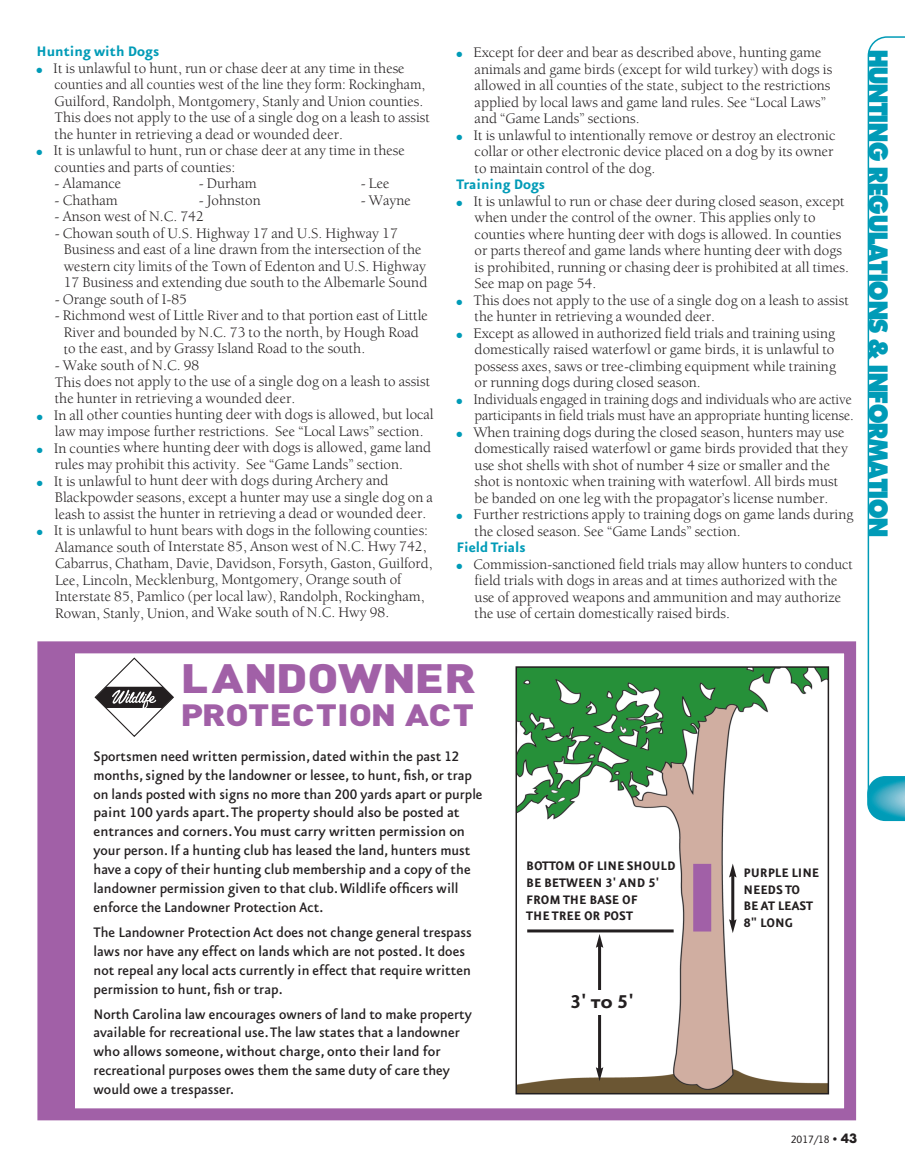
<style>
.page{position:relative;width:905px;height:1175px;background:#fff}
.page>*{position:absolute;margin:0;border:0;box-sizing:border-box;transform-origin:0 0}
.t1{font:900 40.5px "DIN";color:#a160a7;scale:1.2 1}
.t2{font:900 30.3px "DIN";color:#a160a7;scale:1.2 1}
.t3{font:800 27px "Intrepid";color:#009bb7;scale:.9 1}
.t4{font:22.2px "Eureka Sans Bold Caps";color:#231f20}
.t5{font:500 16.5px/18.9px "Eureka Sans";color:#231f20}
.t6{font:700 16.5px "Eureka Sans";color:#009bb7}
.t7{font:15px/16.5px "Berkeley Std";color:#231f20}
.t8{font:15px/16.5px "Berkeley Std";color:#231f20;text-align:right;scale:.96 1}
.t9{font:700 14.85px/16.6px "Eureka Sans";color:#231f20}
.t10{font:12.75px "Eureka Sans Regular Caps";color:#231f20}
.s1{color:#009bb7}
.s2{font-family:"Eureka Sans Medium Caps";font-weight:400}
.s3{font-family:"Eureka Sans Bold Caps";font-weight:400}
.s4{font-family:"Berkeley Std"}
.s5{font-family:"Intrepid";font-weight:700;font-size:13.5px}
</style>
<div class="page">
<svg style="left:867px;top:36px;width:37px;height:785px"></svg>
<div style="left:37px;top:641px;width:819px;height:479px;border:12px solid #a160a7"></div>
<img style="left:518px;top:669px;width:308px;height:422px">
<div style="left:515px;top:666px;width:314px;height:428px;border:2px solid #231f20"></div>
<hr style="left:527px;top:929px;width:146px;height:3px;background:#231f20">
<div style="left:693px;top:863px;width:18px;height:68px;background:#a160a7"></div>
<hr style="left:731px;top:874px;width:3px;height:48px;background:#231f20">
<svg style="left:729px;top:863px;width:7px;height:14px"></svg>
<svg style="left:729px;top:919px;width:7px;height:14px"></svg>
<hr style="left:598px;top:945px;width:3px;height:124px;background:#231f20">
<svg style="left:596px;top:934px;width:7px;height:13px"></svg>
<svg style="left:596px;top:1067px;width:7px;height:14px"></svg>
<div style="left:553px;top:990px;width:94px;height:24px;background:#fff"></div>
<div style="left:45px;top:647px;width:29px;height:466px;background:#a160a7"></div>
<svg style="left:94px;top:657px;width:80px;height:80px"></svg>
<p class="t6" style="left:36px;top:43px;width:124px">Hunting with Dogs</p>
<p class="t7" style="left:54px;top:61px;width:377px;text-indent:-18px"><span class="s1">●</span> It is unlawful to hunt, run or chase deer at any time in these counties and all counties west of the line they form: Rockingham, Guilford, Randolph, Montgomery, Stanly and Union counties.<br>This does not apply to the use of a single dog on a leash to assist the hunter in retrieving a dead or wounded deer.</p>
<p class="t7" style="left:55px;top:143px;width:352px;text-indent:-18px"><span class="s1">●</span> It is unlawful to hunt, run or chase deer at any time in these counties and parts of counties:</p>
<p class="t7" style="left:55px;top:177px;width:68px">- Alamance</p>
<p class="t7" style="left:199px;top:176px;width:60px">- Durham</p>
<p class="t7" style="left:361px;top:176px;width:30px">- Lee</p>
<p class="t7" style="left:55px;top:193px;width:65px">- Chatham</p>
<p class="t7" style="left:199px;top:193px;width:63px">- Johnston</p>
<p class="t7" style="left:361px;top:193px;width:52px">- Wayne</p>
<p class="t7" style="left:55px;top:210px;width:151px">- Anson west of N.C. 742</p>
<p class="t7" style="left:64px;top:226px;width:365px;text-indent:-9px">- Chowan south of U.S. Highway 17 and U.S. Highway 17<br>Business and east of a line drawn from the intersection of the western city limits of the Town of Edenton and U.S. Highway 17 Business and extending due south to the Albemarle Sound</p>
<p class="t7" style="left:55px;top:292px;width:134px">- Orange south of I-85</p>
<p class="t7" style="left:64px;top:308px;width:366px;text-indent:-9px">- Richmond west of Little River and to that portion east of Little<br>River and bounded by N.C. 73 to the north, by Hough Road to the east, and by Grassy Island Road to the south.</p>
<p class="t7" style="left:55px;top:358px;width:377px">- Wake south of N.C. 98<br>This does not apply to the use of a single dog on a leash to assist the hunter in retrieving a wounded deer.</p>
<p class="t7" style="left:37px;top:407px;width:398px;text-align:center"><span class="s1">●</span> In all other counties hunting deer with dogs is allowed, but local law may impose further restrictions. See “Local Laws” section.</p>
<p class="t7" style="left:55px;top:440px;width:378px;text-indent:-18px"><span class="s1">●</span> In counties where hunting deer with dogs is allowed, game land rules may prohibit this activity. See “Game Lands” section.</p>
<p class="t7" style="left:55px;top:473px;width:379px;text-indent:-18px"><span class="s1">●</span> It is unlawful to hunt deer with dogs during Archery and<br>Blackpowder seasons, except a hunter may use a single dog on a leash to assist the hunter in retrieving a dead or wounded deer.</p>
<p class="t7" style="left:55px;top:523px;width:379px;text-indent:-18px"><span class="s1">●</span> It is unlawful to hunt bears with dogs in the following counties:<br>Alamance south of Interstate 85, Anson west of N.C. Hwy 742, Cabarrus, Chatham, Davie, Davidson, Forsyth, Gaston, Guilford, Lee, Lincoln, Mecklenburg, Montgomery, Orange south of Interstate 85, Pamlico (per local law), Randolph, Rockingham, Rowan, Stanly, Union, and Wake south of N.C. Hwy 98.</p>
<p class="t7" style="left:474px;top:45px;width:359px;text-indent:-18px"><span class="s1">●</span> Except for deer and bear as described above, hunting game animals and game birds (except for wild turkey) with dogs is allowed in all counties of the state, subject to the restrictions applied by local laws and game land rules. See “Local Laws” and “Game Lands” sections.</p>
<p class="t7" style="left:474px;top:128px;width:362px;text-indent:-18px"><span class="s1">●</span> It is unlawful to intentionally remove or destroy an electronic collar or other electronic device placed on a dog by its owner to maintain control of the dog.</p>
<p class="t6" style="left:456px;top:176px;width:90px">Training Dogs</p>
<p class="t7" style="left:474px;top:194px;width:376px;text-indent:-18px"><span class="s1">●</span> It is unlawful to run or chase deer during closed season, except when under the control of the owner. This applies only to counties where hunting deer with dogs is allowed. In counties or parts thereof and game lands where hunting deer with dogs is prohibited, running or chasing deer is prohibited at all times.<br>See map on page 54.</p>
<p class="t7" style="left:474px;top:293px;width:375px;text-indent:-18px"><span class="s1">●</span> This does not apply to the use of a single dog on a leash to assist the hunter in retrieving a wounded deer.</p>
<p class="t7" style="left:474px;top:326px;width:363px;text-align:justify;text-indent:-18px"><span class="s1">●</span> Except as allowed in authorized field trials and training using domestically raised waterfowl or game birds, it is unlawful to possess axes, saws or tree-climbing equipment while training or running dogs during closed season.</p>
<p class="t8" style="left:456px;top:392px;width:415px"><span class="s1">●</span> Individuals engaged in training dogs and individuals who are active participants in field trials must have an appropriate hunting license.</p>
<p class="t7" style="left:474px;top:425px;width:375px;text-indent:-18px"><span class="s1">●</span> When training dogs during the closed season, hunters may use domestically raised waterfowl or game birds provided that they use shot shells with shot of number 4 size or smaller and the shot is nontoxic when training with waterfowl. All birds must be banded on one leg with the propagator’s license number.</p>
<p class="t7" style="left:474px;top:507px;width:380px;text-indent:-18px"><span class="s1">●</span> Further restrictions apply to training dogs on game lands during the closed season. See “Game Lands” section.</p>
<p class="t6" style="left:456px;top:539px;width:71px">Field Trials</p>
<p class="t7" style="left:474px;top:557px;width:380px;text-indent:-18px"><span class="s1">●</span> Commission-sanctioned field trials may allow hunters to conduct field trials with dogs in areas and at times authorized with the use of approved weapons and ammunition and may authorize the use of certain domestically raised birds.</p>
<h3 class="t3" style="left:894px;top:50px;width:543px;rotate:90deg">HUNTING REGULATIONS &amp; INFORMATION</h3>
<h1 class="t1" style="left:180px;top:655px;width:248px">LANDOWNER</h1>
<h2 class="t2" style="left:180px;top:698px;width:246px">PROTECTION ACT</h2>
<p class="t5" style="left:94px;top:745px;width:390px">Sportsmen need written permission, dated within the past <span class="s2">12 </span>months,signed by the landowner or lessee,to hunt, fish, or trap on lands posted with signs no more than <span class="s2">200</span> yards apart or purple paint <span class="s2">100</span> yards apart.The property should also be posted at entrances and corners.You must carry written permission on your person. If a hunting club has leased the land, hunters must have a copy of their hunting club membership and a copy of the landowner permission given to that club.Wildlife officers will enforce the Landowner Protection Act.</p>
<p class="t5" style="left:94px;top:921px;width:379px">The Landowner Protection Act does not change general trespass laws nor have any effect on lands which are not posted. It does not repeal any local acts currently in effect that require written permission to hunt, fish or trap.</p>
<p class="t5" style="left:94px;top:1003px;width:379px">North Carolina law encourages owners of land to make property available for recreational use.The law states that a landowner who allows someone,without charge, onto their land for recreational purposes owes them the same duty of care they would owe a trespasser.</p>
<p class="t9" style="left:526px;top:858px;width:151px">BOTTOM OF LINE SHOULD<br>BE BETWEEN <span class="s3">3'</span> AND <span class="s3">5'<br></span>FROMTHE BASE OF<br>THE TREE OR POST</p>
<p class="t9" style="left:743px;top:864px;width:77px">PURPLE LINE<br>NEEDS TO<br>BE AT LEAST<br><span class="s3">8"</span> LONG</p>
<h3 class="t4" style="left:570px;top:990px;width:66px">3' to 5'</h3>
<p class="t10" style="left:790px;top:1133px;width:68px">2017/18 <span class="s4">•</span> <span class="s5">43</span></p>
</div>
